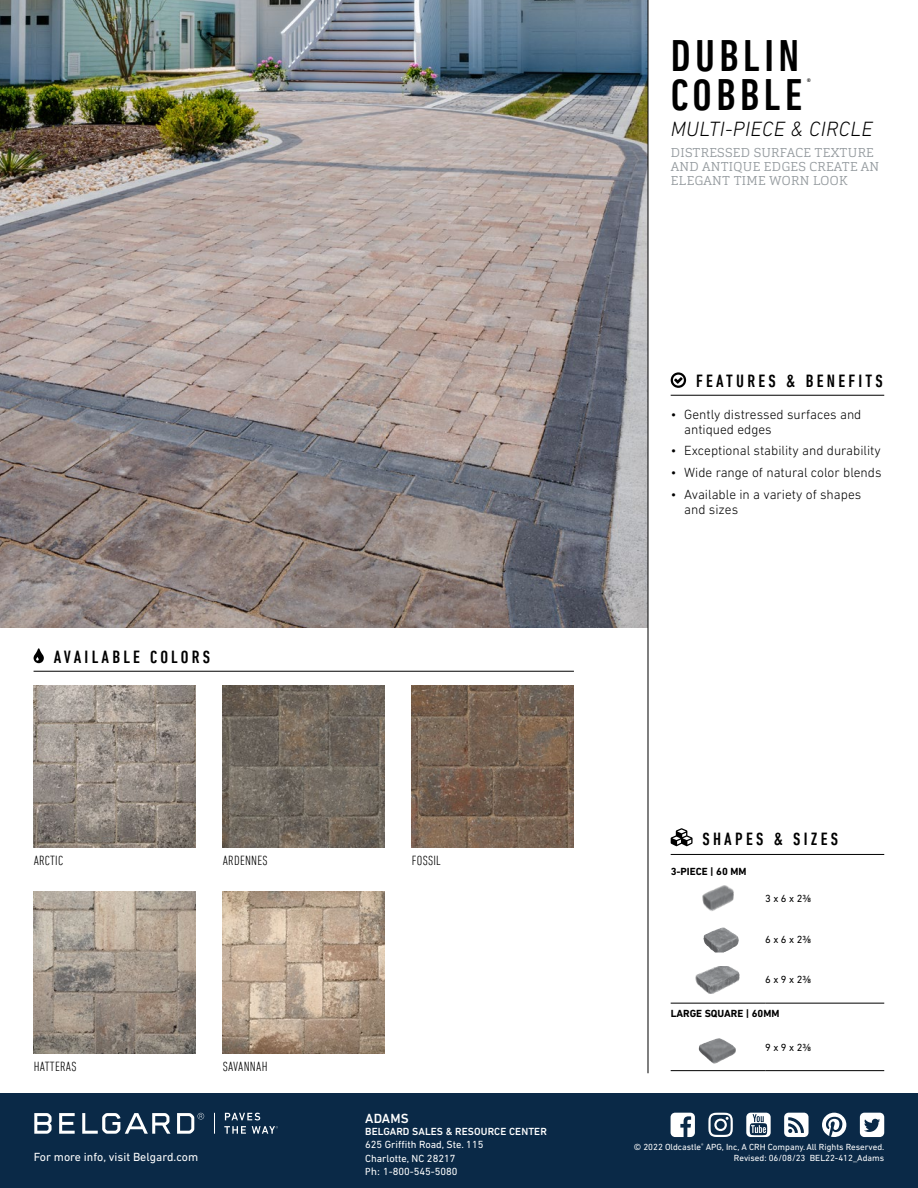
<style>
.page{position:relative;width:918px;height:1188px;background:#fff}
.page>*{position:absolute;margin:0;border:0;box-sizing:border-box;transform-origin:0 0}
.t1{font:500 condensed 45px/39px "DIN Next LT Pro";letter-spacing:.1em;color:#000}
.t2{font:italic 300 21px "DIN Next LT Pro";letter-spacing:.02em;color:#000}
.t3{font:500 condensed 18px "DIN Next LT Pro";letter-spacing:.18em;color:#000}
.t4{font:300 13.5px/15px "DIN Next LT Pro";color:#000}
.t5{font:300 condensed 13.5px "DIN Next LT Pro";letter-spacing:.02em;color:#000}
.t6{font:500 13.5px "DIN Next LT Pro";letter-spacing:.01em;color:#fff}
.t7{font:300 12.75px/14.2px "Cargan";letter-spacing:.02em;color:#959b9f}
.t8{font:12px "DIN Next LT Pro";color:#fff}
.t9{font:10.5px/13.5px "DIN Next LT Pro";color:#fff}
.t10{font:10.5px "DIN Next LT Pro";color:#000}
.t11{font:700 10.5px "DIN Next LT Pro";color:#000}
.t12{font:500 10.5px "DIN Next LT Pro";letter-spacing:.01em;color:#fff}
.t13{font:500 condensed 9.6px "DIN Next LT Pro";color:#000}
.t14{font:9px "DIN Next LT Pro";color:#fff}
.s1{font-family:"Myriad Pro"}
</style>
<div class="page">
<div style="left:0;top:1094px;width:918px;height:94px;background:#0a2947"></div>
<hr style="left:671px;top:395px;width:213px;height:1px;background:#000">
<svg style="left:671px;top:372px;width:15px;height:16px"></svg>
<img style="left:0;top:0;width:648px;height:628px">
<img style="left:34px;top:686px;width:162px;height:162px">
<img style="left:34px;top:892px;width:162px;height:162px">
<img style="left:223px;top:686px;width:162px;height:162px">
<img style="left:223px;top:892px;width:162px;height:162px">
<img style="left:412px;top:686px;width:162px;height:162px">
<hr style="left:34px;top:671px;width:540px;height:1px;background:#000">
<svg style="left:34px;top:648px;width:10px;height:15px"></svg>
<hr style="left:671px;top:854px;width:213px;height:1px;background:#000">
<svg style="left:671px;top:828px;width:22px;height:18px"></svg>
<hr style="left:671px;top:1003px;width:94px;height:1px;background:#000">
<hr style="left:765px;top:1003px;width:119px;height:1px;background:#000">
<hr style="left:671px;top:1070px;width:94px;height:1px;background:#000">
<hr style="left:765px;top:1070px;width:119px;height:1px;background:#000">
<img style="left:702px;top:885px;width:32px;height:26px">
<img style="left:703px;top:927px;width:33px;height:26px">
<img style="left:695px;top:966px;width:45px;height:27px">
<img style="left:699px;top:1038px;width:20px;height:20px">
<hr style="left:648px;top:0;width:1px;height:1073px;background:#000">
<svg style="left:225px;top:1113px;width:35px;height:7px"></svg>
<svg style="left:224px;top:1126px;width:22px;height:8px"></svg>
<svg style="left:34px;top:1113px;width:18px;height:21px"></svg>
<svg style="left:59px;top:1113px;width:16px;height:21px"></svg>
<svg style="left:82px;top:1113px;width:88px;height:21px"></svg>
<svg style="left:177px;top:1113px;width:27px;height:21px"></svg>
<svg style="left:214px;top:1113px;width:1px;height:21px"></svg>
<svg style="left:252px;top:1126px;width:26px;height:8px"></svg>
<svg style="left:822px;top:1113px;width:24px;height:24px"></svg>
<svg style="left:708px;top:1113px;width:25px;height:24px"></svg>
<svg style="left:671px;top:1113px;width:24px;height:24px"></svg>
<svg style="left:860px;top:1113px;width:24px;height:24px"></svg>
<svg style="left:746px;top:1113px;width:25px;height:24px"></svg>
<svg style="left:784px;top:1113px;width:25px;height:24px"></svg>
<h3 class="t3" style="left:54px;top:647px;width:158px">AVAILABLE COLORS</h3>
<p class="t5" style="left:34px;top:853px;width:31px">ARCTIC</p>
<p class="t5" style="left:223px;top:853px;width:46px">ARDENNES</p>
<p class="t5" style="left:412px;top:853px;width:30px">FOSSIL</p>
<p class="t5" style="left:34px;top:1058px;width:44px">HATTERAS</p>
<p class="t5" style="left:223px;top:1058px;width:46px">SAVANNAH</p>
<p class="t8" style="left:34px;top:1150px;width:166px">For more info, visit Belgard.com</p>
<p class="t6" style="left:365px;top:1110px;width:45px">ADAMS</p>
<p class="t12" style="left:365px;top:1125px;width:183px">BELGARD SALES &amp; RESOURCE CENTER</p>
<p class="t9" style="left:365px;top:1138px;width:120px">625 Griffith Road, Ste. 115<br>Charlotte, NC 28217<br><span class="s1">Ph:</span> 1-800-545-5080</p>
<h1 class="t1" style="left:671px;top:36px;width:133px">DUBLIN<br>COBBLE</h1>
<p class="t13" style="left:807px;top:76px;width:6px">®</p>
<h2 class="t2" style="left:671px;top:116px;width:204px">MULTI-PIECE &amp; CIRCLE</h2>
<p class="t7" style="left:671px;top:145px;width:210px">DISTRESSED SURFACE TEXTURE<br>AND ANTIQUE EDGES CREATE AN<br>ELEGANT TIME WORN LOOK</p>
<h3 class="t3" style="left:696px;top:370px;width:188px">FEATURES &amp; BENEFITS</h3>
<p class="t4" style="left:684px;top:406px;width:179px;text-indent:-14px">• Gently distressed surfaces and antiqued edges</p>
<p class="t4" style="left:671px;top:443px;width:212px">• Exceptional stability and durability</p>
<p class="t4" style="left:671px;top:465px;width:212px">• Wide range of natural color blends</p>
<p class="t4" style="left:684px;top:487px;width:179px;text-indent:-14px">• Available in a variety of shapes and sizes</p>
<h3 class="t3" style="left:703px;top:829px;width:137px">SHAPES &amp; SIZES</h3>
<p class="t11" style="left:671px;top:865px;width:77px">3-PIECE | 60 MM</p>
<p class="t10" style="left:765px;top:893px;width:48px">3 x 6 x 23/8</p>
<p class="t10" style="left:765px;top:933px;width:48px">6 x 6 x 23/8</p>
<p class="t10" style="left:765px;top:974px;width:48px">6 x 9 x 23/8</p>
<p class="t11" style="left:671px;top:1008px;width:110px">LARGE SQUARE | 60MM</p>
<p class="t10" style="left:765px;top:1041px;width:48px">9 x 9 x 23/8</p>
<p class="t14" style="left:634px;top:1142px;width:252px">© 2022 Oldcastle<sup>®</sup> APG, Inc, A CRH Company.All Rights Reserved.</p>
<p class="t14" style="left:734px;top:1153px;width:152px">Revised: 06/08/23 BEL22-412_Adams</p>
</div>
